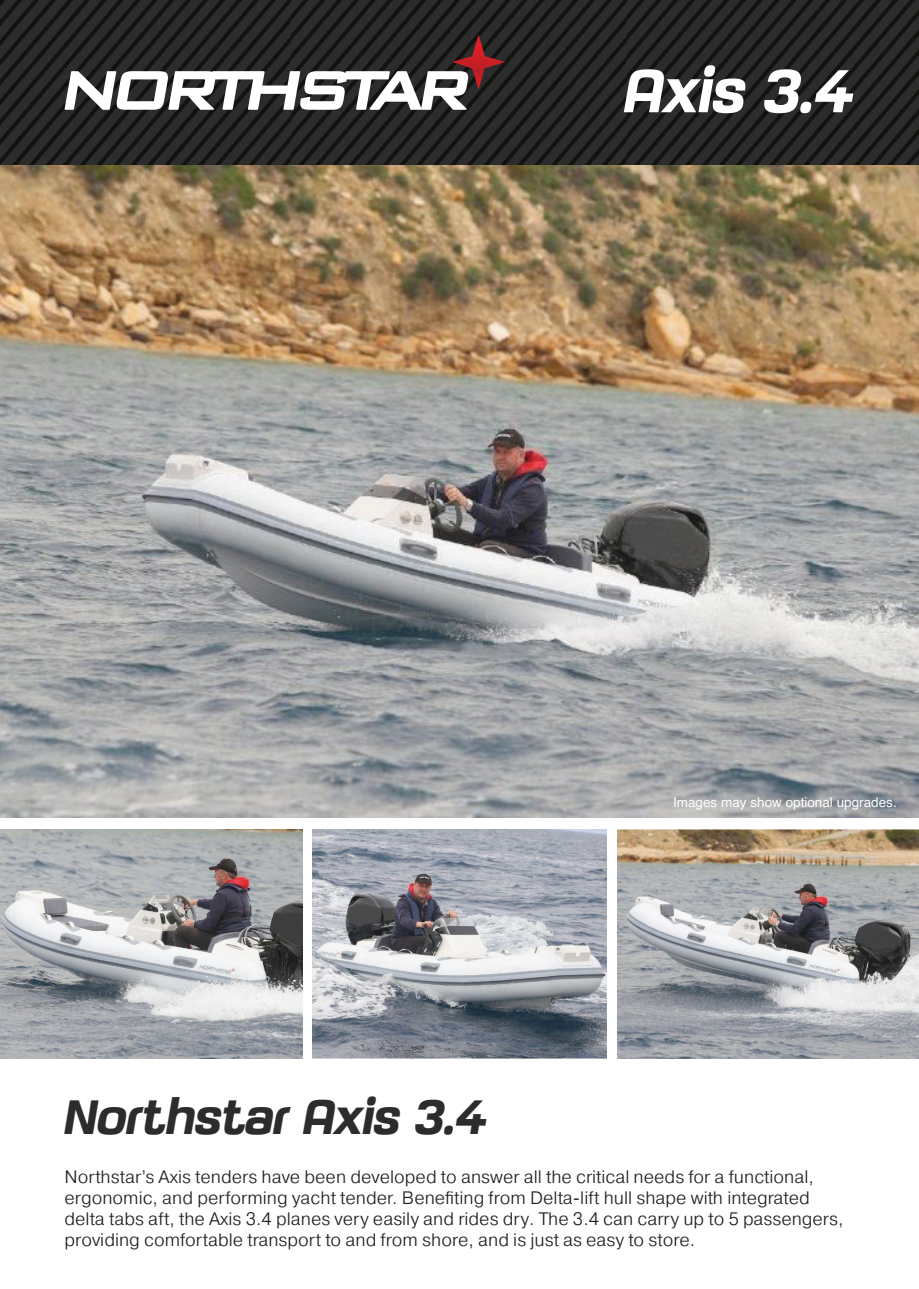
<style>
.page{position:relative;width:919px;height:1289px;background:#fff}
.page>*{position:absolute;margin:0;border:0;box-sizing:border-box;transform-origin:0 0}
.t1{font:700 60px "GFT Yamaha Motor Bold Italic OTF";color:#fff}
.t2{font:700 48px "GFT Yamaha Motor Bold Italic OTF";color:#2b2c2b}
.t3{font:300 18px/21px "Pragmatica";color:#231f20}
.t4{font:13.5px "Helvetica";color:#fff}
</style>
<div class="page">
<img style="left:0;top:0;width:918px;height:817px">
<img style="left:1px;top:829px;width:302px;height:229px">
<img style="left:618px;top:829px;width:300px;height:229px">
<img style="left:312px;top:829px;width:294px;height:229px">
<svg style="left:64px;top:34px;width:441px;height:76px"></svg>
<h1 class="t1" style="left:624px;top:53px;width:231px">Axis 3.4</h1>
<p class="t4" style="left:673px;top:792px;width:225px">Images may show optional upgrades.</p>
<h2 class="t2" style="left:64px;top:1086px;width:424px">Northstar Axis 3.4</h2>
<p class="t3" style="left:64px;top:1165px;width:780px">Northstar’s Axis tenders have been developed to answer all the critical needs for a functional, ergonomic, and performing yacht tender. Benefiting from Delta-lift hull shape with integrated delta tabs aft, the Axis 3.4 planes very easily and rides dry. The 3.4 can carry up to 5 passengers, providing comfortable transport to and from shore, and is just as easy to store.</p>
</div>
